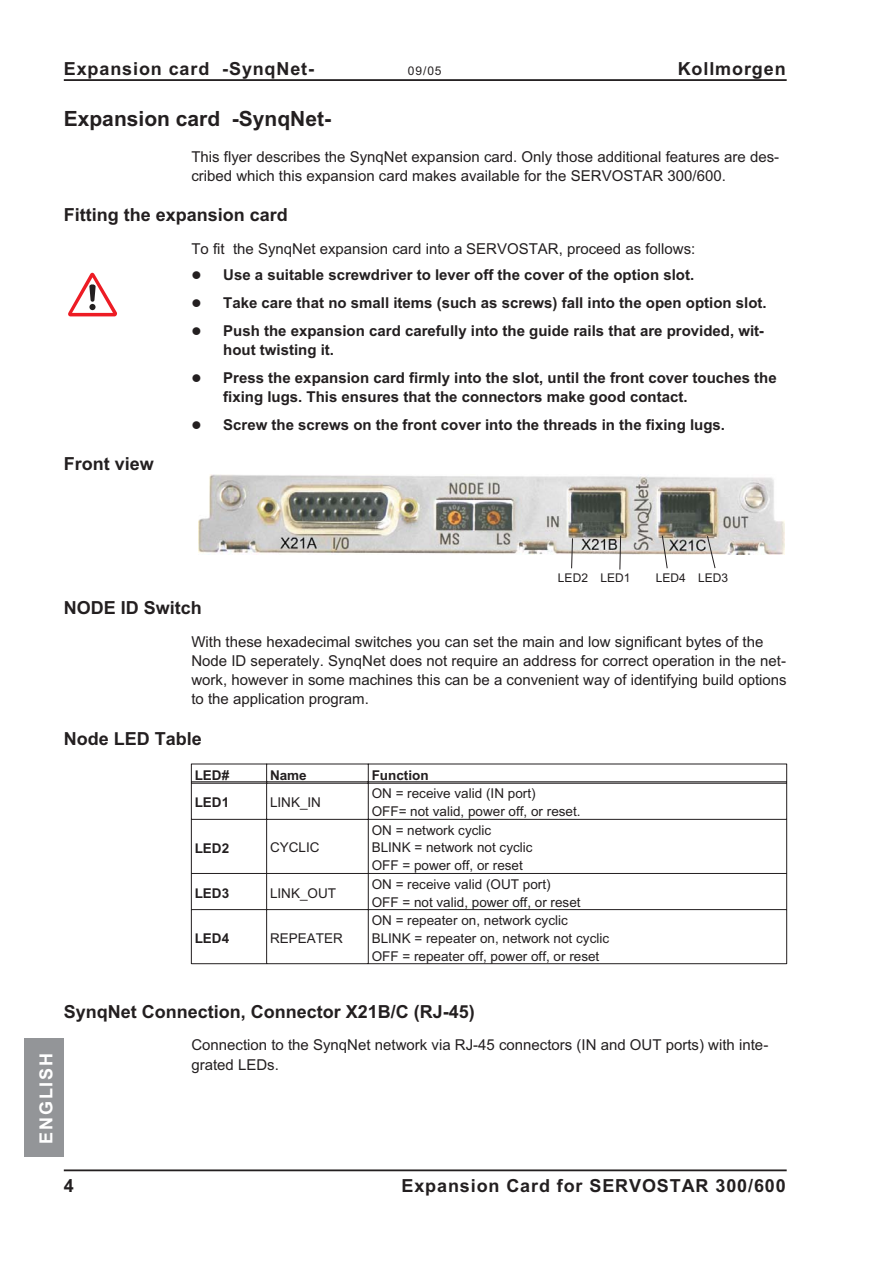
<style>
.page{position:relative;width:893px;height:1263px;background:#fff}
.page>*{position:absolute;margin:0;border:0;box-sizing:border-box;transform-origin:0 0}
.t1{font:700 21px "Arial";color:#231f20}
.t2{font:700 18px "Arial";color:#231f20}
.t3{font:700 18px "Arial";letter-spacing:.05em;color:#231f20}
.t4{font:700 18px "Arial";letter-spacing:.1em;color:#fff}
.t5{font:15px/19.2px "Arial";color:#231f20}
.t6{font:700 15px/28px "Arial";color:#231f20}
.t7{font:13.5px/18px "Arial";color:#231f20}
.t8{font:700 13.5px "Arial";color:#231f20}
.t9{font:12px "Arial";color:#231f20}
</style>
<div class="page">
<hr style="left:191px;top:764px;width:596px;height:1px;background:#231f20">
<hr style="left:191px;top:781px;width:596px;height:1px;background:#231f20">
<hr style="left:191px;top:783px;width:596px;height:1px;background:#231f20">
<hr style="left:191px;top:819px;width:596px;height:1px;background:#231f20">
<hr style="left:191px;top:873px;width:596px;height:1px;background:#231f20">
<hr style="left:191px;top:909px;width:596px;height:1px;background:#231f20">
<hr style="left:191px;top:963px;width:596px;height:1px;background:#231f20">
<hr style="left:191px;top:764px;width:1px;height:200px;background:#231f20">
<hr style="left:266px;top:764px;width:1px;height:200px;background:#231f20">
<hr style="left:368px;top:764px;width:1px;height:200px;background:#231f20">
<hr style="left:786px;top:764px;width:1px;height:200px;background:#231f20">
<hr style="left:64px;top:1169px;width:723px;height:2px;background:#231f20">
<hr style="left:64px;top:79px;width:723px;height:2px;background:#231f20">
<div style="left:24px;top:1038px;width:40px;height:119px;background:#939598"></div>
<svg style="left:68px;top:272px;width:49px;height:44px"></svg>
<img style="left:198px;top:474px;width:586px;height:81px">
<svg style="left:571px;top:535px;width:144px;height:35px"></svg>
<p class="t3" style="left:64px;top:62px;width:252px">Expansion card -SynqNet-</p>
<p class="t9" style="left:408px;top:67px;width:35px">09/05</p>
<p class="t3" style="left:678px;top:62px;width:110px">Kollmorgen</p>
<h1 class="t1" style="left:64px;top:110px;width:269px">Expansion card -SynqNet-</h1>
<p class="t5" style="left:191px;top:148px;width:589px">This flyer describes the SynqNet expansion card. Only those additional features are des&shy;cribed which this expansion card makes available for the SERVOSTAR 300/600.</p>
<p class="t2" style="left:64px;top:208px;width:226px">Fitting the expansion card</p>
<p class="t5" style="left:191px;top:241px;width:506px">To fit the SynqNet expansion card into a SERVOSTAR, proceed as follows:</p>
<p class="t6" style="left:223px;top:262px;width:545px">Use a suitable screwdriver to lever off the cover of the option slot.<br>Take care that no small items (such as screws) fall into the open option slot.<br>Push the expansion card carefully into the guide rails that are provided, wit-</p>
<p class="t6" style="left:223px;top:337px;width:555px">hout twisting it.<br>Press the expansion card firmly into the slot, until the front cover touches the</p>
<p class="t6" style="left:223px;top:384px;width:503px">fixing lugs. This ensures that the connectors make good contact.<br>Screw the screws on the front cover into the threads in the fixing lugs.</p>
<p class="t2" style="left:64px;top:457px;width:92px">Front view</p>
<p class="t9" style="left:558px;top:574px;width:74px">LED2 LED1</p>
<p class="t9" style="left:656px;top:574px;width:74px">LED4 LED3</p>
<p class="t2" style="left:64px;top:601px;width:140px">NODE ID Switch</p>
<p class="t5" style="left:191px;top:633px;width:597px">With these hexadecimal switches you can set the main and low significant bytes of the Node ID seperately. SynqNet does not require an address for correct operation in the net&shy;work, however in some machines this can be a convenient way of identifying build options to the application program.</p>
<p class="t2" style="left:64px;top:732px;width:140px">Node LED Table</p>
<p class="t8" style="left:195px;top:770px;width:36px">LED#</p>
<p class="t8" style="left:270px;top:770px;width:38px">Name</p>
<p class="t8" style="left:372px;top:770px;width:58px">Function</p>
<p class="t8" style="left:195px;top:797px;width:36px">LED1</p>
<p class="t7" style="left:270px;top:795px;width:53px">LINK_IN</p>
<p class="t7" style="left:372px;top:785px;width:210px">ON = receive valid (IN port)<br>OFF= not valid, power off, or reset.</p>
<p class="t8" style="left:195px;top:843px;width:36px">LED2</p>
<p class="t7" style="left:270px;top:840px;width:51px">CYCLIC</p>
<p class="t7" style="left:372px;top:822px;width:162px">ON = network cyclic<br>BLINK = network not cyclic<br>OFF = power off, or reset</p>
<p class="t8" style="left:195px;top:888px;width:36px">LED3</p>
<p class="t7" style="left:270px;top:885px;width:68px">LINK_OUT</p>
<p class="t7" style="left:372px;top:876px;width:210px">ON = receive valid (OUT port)<br>OFF = not valid, power off, or reset</p>
<p class="t8" style="left:195px;top:933px;width:36px">LED4</p>
<p class="t7" style="left:270px;top:930px;width:74px">REPEATER</p>
<p class="t7" style="left:372px;top:912px;width:239px">ON = repeater on, network cyclic<br>BLINK = repeater on, network not cyclic<br>OFF = repeater off, power off, or reset</p>
<p class="t4" style="left:40px;top:1144px;width:92px;rotate:-90deg">ENGLISH</p>
<p class="t2" style="left:64px;top:1005px;width:413px">SynqNet Connection, Connector X21B/C (RJ-45)</p>
<p class="t5" style="left:191px;top:1037px;width:579px">Connection to the SynqNet network via RJ-45 connectors (IN and OUT ports) with inte&shy;grated LEDs.</p>
<p class="t2" style="left:64px;top:1179px;width:12px">4</p>
<p class="t3" style="left:401px;top:1179px;width:386px">Expansion Card for SERVOSTAR 300/600</p>
</div>
